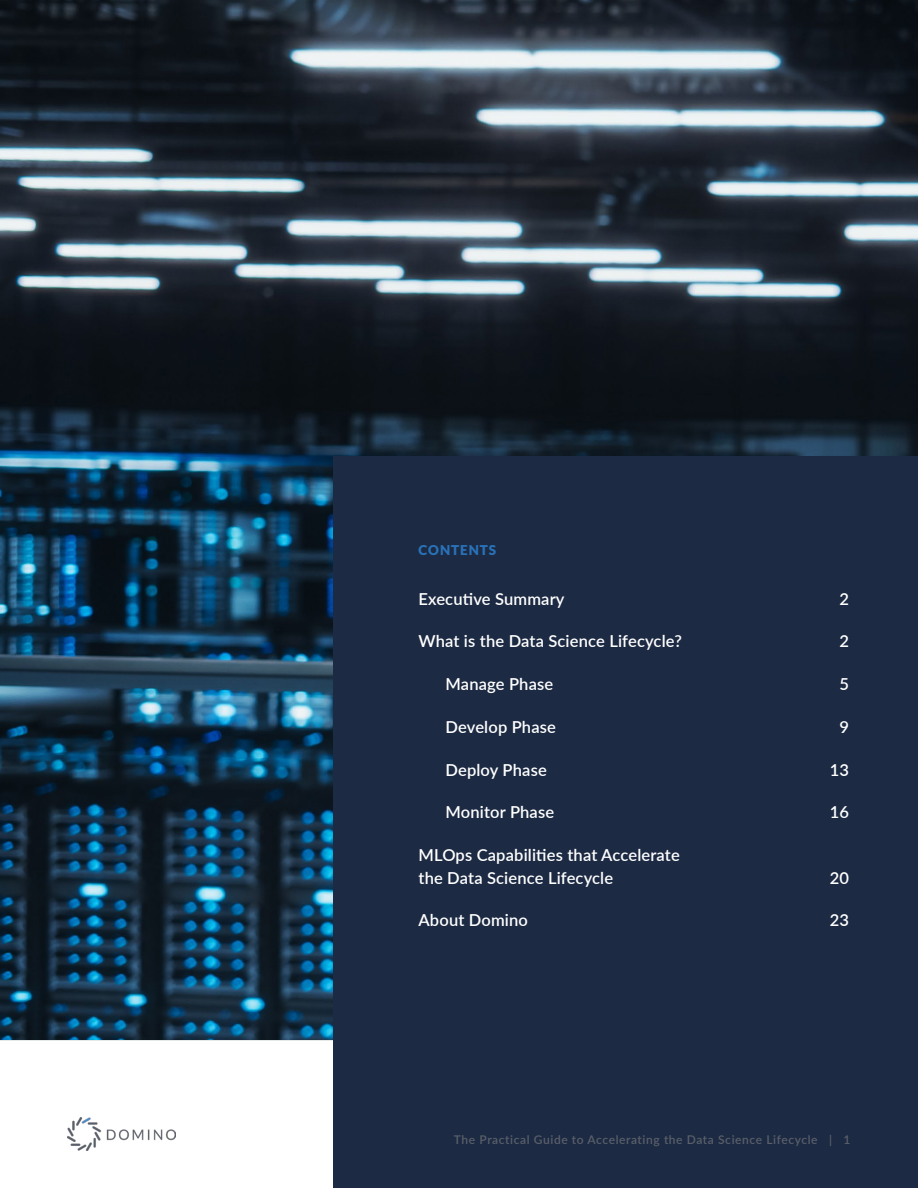
<style>
.page{position:relative;width:918px;height:1188px;background:#fff}
.page>*{position:absolute;margin:0;border:0;box-sizing:border-box;transform-origin:0 0}
.t1{font:600 16.5px/22.5px "Lato";letter-spacing:.01em;color:#fff}
.t2{font:900 13.5px "Lato";letter-spacing:.07em;color:#2972b9}
.t3{font:600 12px "Lato";letter-spacing:.05em;color:#5a5f6a}
</style>
<div class="page">
<img style="left:0;top:0;width:918px;height:1039px">
<div style="left:334px;top:457px;width:584px;height:731px;background:#1c2a43"></div>
<img style="left:68px;top:1117px;width:108px;height:34px">
<p class="t2" style="left:418px;top:542px;width:79px">CONTENTS</p>
<p class="t1" style="left:418px;top:587px;width:148px">Executive Summary</p>
<p class="t1" style="left:839px;top:587px;width:11px">2</p>
<p class="t1" style="left:418px;top:629px;width:265px">What is the Data Science Lifecycle?</p>
<p class="t1" style="left:839px;top:629px;width:11px">2</p>
<p class="t1" style="left:445px;top:672px;width:109px">Manage Phase</p>
<p class="t1" style="left:839px;top:672px;width:11px">5</p>
<p class="t1" style="left:445px;top:715px;width:112px">Develop Phase</p>
<p class="t1" style="left:839px;top:715px;width:11px">9</p>
<p class="t1" style="left:445px;top:758px;width:103px">Deploy Phase</p>
<p class="t1" style="left:830px;top:758px;width:21px">13</p>
<p class="t1" style="left:445px;top:800px;width:110px">Monitor Phase</p>
<p class="t1" style="left:830px;top:800px;width:21px">16</p>
<p class="t1" style="left:418px;top:843px;width:263px">MLOps Capabilities that Accelerate the Data Science Lifecycle</p>
<p class="t1" style="left:830px;top:866px;width:21px">20</p>
<p class="t1" style="left:418px;top:908px;width:111px">About Domino</p>
<p class="t1" style="left:830px;top:908px;width:21px">23</p>
<p class="t3" style="left:454px;top:1131px;width:398px">The Practical Guide to Accelerating the Data Science Lifecycle | 1</p>
</div>
